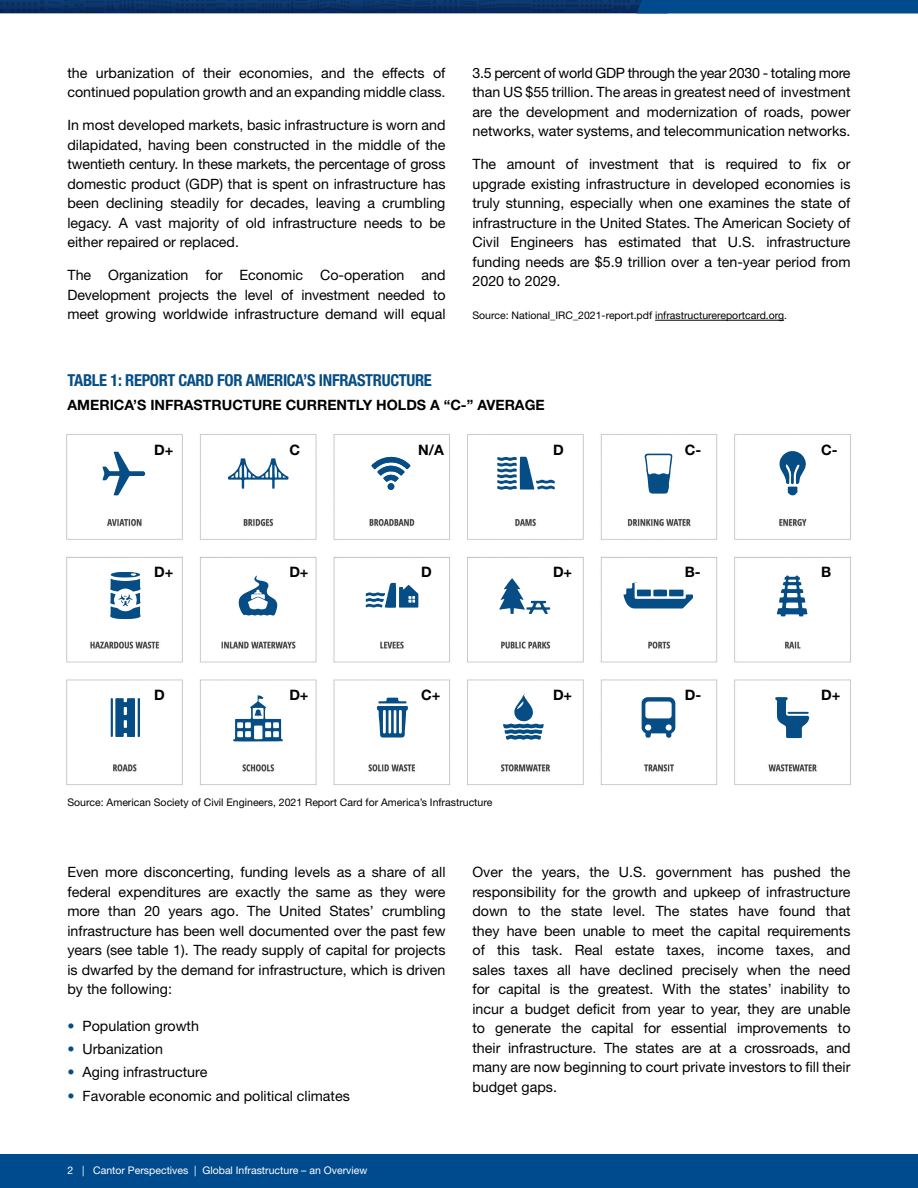
<style>
.page{position:relative;width:918px;height:1188px;background:#fff}
.page>*{position:absolute;margin:0;border:0;box-sizing:border-box;transform-origin:0 0}
.t1{font:700 condensed 16.5px "Helvetica Neue LT Std";letter-spacing:-.02em;color:#064d85}
.t2{font:700 14.4px "Helvetica Neue LT Std";color:#000}
.t3{font:14.25px/19.5px "Helvetica Neue LT Std";color:#000;text-align:justify}
.t4{font:700 14.25px "Helvetica Neue LT Std";color:#000}
.t5{font:10.5px "Helvetica Neue LT Std";color:#000}
.t6{font:10.5px "Helvetica Neue LT Std";color:#fff}
.s1{color:#064d85}
</style>
<div class="page">
<hr style="left:655px;top:320px;width:129px;height:1px;background:#000">
<div style="left:0;top:1154px;width:918px;height:34px;background:#004b8d"></div>
<svg style="left:0;top:0;width:918px;height:14px"></svg>
<img style="left:66px;top:434px;width:785px;height:351px">
<div style="left:625px;top:446px;width:50px;height:54px;background:#fff"></div>
<div style="left:767px;top:446px;width:50px;height:54px;background:#fff"></div>
<div style="left:366px;top:446px;width:50px;height:54px;background:#fff"></div>
<div style="left:221px;top:457px;width:71px;height:42px;background:#fff"></div>
<div style="left:98px;top:446px;width:51px;height:54px;background:#fff"></div>
<svg style="left:103px;top:452px;width:42px;height:43px"></svg>
<svg style="left:228px;top:458px;width:60px;height:31px"></svg>
<svg style="left:487px;top:446px;width:71px;height:54px"></svg>
<svg style="left:644px;top:454px;width:28px;height:40px"></svg>
<svg style="left:779px;top:451px;width:27px;height:45px"></svg>
<svg style="left:371px;top:457px;width:39px;height:32px"></svg>
<div style="left:388px;top:483px;width:6px;height:7px;background:#064d85;border-radius:50%"></div>
<div style="left:100px;top:567px;width:50px;height:58px;background:#fff"></div>
<div style="left:767px;top:566px;width:50px;height:59px;background:#fff"></div>
<div style="left:233px;top:567px;width:50px;height:58px;background:#fff"></div>
<div style="left:352px;top:583px;width:70px;height:42px;background:#fff"></div>
<div style="left:623px;top:583px;width:70px;height:42px;background:#fff"></div>
<div style="left:488px;top:578px;width:62px;height:47px;background:#fff"></div>
<svg style="left:239px;top:576px;width:39px;height:40px"></svg>
<svg style="left:110px;top:572px;width:31px;height:47px"></svg>
<svg style="left:777px;top:575px;width:31px;height:42px"></svg>
<svg style="left:366px;top:583px;width:52px;height:25px"></svg>
<svg style="left:499px;top:578px;width:51px;height:36px"></svg>
<svg style="left:623px;top:583px;width:70px;height:26px"></svg>
<div style="left:107px;top:695px;width:40px;height:46px;background:#fff"></div>
<div style="left:372px;top:695px;width:41px;height:46px;background:#fff"></div>
<div style="left:498px;top:695px;width:50px;height:46px;background:#fff"></div>
<div style="left:632px;top:695px;width:50px;height:46px;background:#fff"></div>
<div style="left:767px;top:695px;width:50px;height:46px;background:#fff"></div>
<div style="left:216px;top:690px;width:71px;height:53px;background:#fff"></div>
<svg style="left:775px;top:697px;width:34px;height:41px"></svg>
<svg style="left:642px;top:697px;width:33px;height:41px"></svg>
<svg style="left:111px;top:698px;width:29px;height:39px"></svg>
<svg style="left:233px;top:695px;width:50px;height:47px"></svg>
<svg style="left:377px;top:698px;width:31px;height:40px"></svg>
<svg style="left:503px;top:695px;width:41px;height:45px"></svg>
<p class="t3" style="left:68px;top:63px;width:379px">the urbanization of their economies, and the effects of continued population growth and an expanding middle class.</p>
<p class="t3" style="left:68px;top:115px;width:380px">In most developed markets, basic infrastructure is worn and dilapidated, having been constructed in the middle of the twentieth century. In these markets, the percentage of gross domestic product (GDP) that is spent on infrastructure has been declining steadily for decades, leaving a crumbling legacy. A vast majority of old infrastructure needs to be either repaired or replaced.</p>
<p class="t3" style="left:68px;top:265px;width:380px">The Organization for Economic Co-operation and Development projects the level of investment needed to meet growing worldwide infrastructure demand will equal</p>
<p class="t3" style="left:472px;top:63px;width:380px">3.5 percent of world GDP through the year 2030 - totaling more than US $55 trillion. The areas in greatest need of investment are the development and modernization of roads, power networks, water systems, and telecommunication networks.</p>
<p class="t3" style="left:472px;top:154px;width:380px">The amount of investment that is required to fix or upgrade existing infrastructure in developed economies is truly stunning, especially when one examines the state of infrastructure in the United States. The American Society of Civil Engineers has estimated that U.S. infrastructure funding needs are $5.9 trillion over a ten-year period from 2020 to 2029.</p>
<p class="t5" style="left:472px;top:309px;width:316px">Source: National_IRC_2021-report.pdf infrastructurereportcard.org.</p>
<p class="t1" style="left:68px;top:371px;width:366px">TABLE 1: REPORT CARD FOR AMERICA’S INFRASTRUCTURE</p>
<p class="t4" style="left:68px;top:397px;width:479px">AMERICA’S INFRASTRUCTURE CURRENTLY HOLDS A “C-” AVERAGE</p>
<p class="t2" style="left:154px;top:441px;width:21px">D+</p>
<p class="t2" style="left:289px;top:441px;width:12px">C</p>
<p class="t2" style="left:418px;top:441px;width:27px">N/A</p>
<p class="t2" style="left:553px;top:441px;width:12px">D</p>
<p class="t2" style="left:685px;top:441px;width:18px">C-</p>
<p class="t2" style="left:821px;top:441px;width:18px">C-</p>
<p class="t2" style="left:154px;top:563px;width:21px">D+</p>
<p class="t2" style="left:289px;top:563px;width:21px">D+</p>
<p class="t2" style="left:421px;top:563px;width:12px">D</p>
<p class="t2" style="left:553px;top:563px;width:21px">D+</p>
<p class="t2" style="left:685px;top:563px;width:17px">B-</p>
<p class="t2" style="left:821px;top:563px;width:12px">B</p>
<p class="t2" style="left:154px;top:686px;width:12px">D</p>
<p class="t2" style="left:289px;top:686px;width:21px">D+</p>
<p class="t2" style="left:421px;top:686px;width:21px">C+</p>
<p class="t2" style="left:553px;top:686px;width:21px">D+</p>
<p class="t2" style="left:685px;top:686px;width:18px">D-</p>
<p class="t2" style="left:821px;top:686px;width:21px">D+</p>
<p class="t5" style="left:68px;top:796px;width:426px">Source: American Society of Civil Engineers, 2021 Report Card for America’s Infrastructure</p>
<p class="t3" style="left:68px;top:862px;width:380px">Even more disconcerting, funding levels as a share of all federal expenditures are exactly the same as they were more than 20 years ago. The United States’ crumbling infrastructure has been well documented over the past few years (see table 1). The ready supply of capital for projects is dwarfed by the demand for infrastructure, which is driven by the following:</p>
<p class="t3" style="left:68px;top:1016px;width:133px"><span class="s1">•</span> Population growth</p>
<p class="t3" style="left:68px;top:1039px;width:97px"><span class="s1">•</span> Urbanization</p>
<p class="t3" style="left:68px;top:1062px;width:141px"><span class="s1">•</span> Aging infrastructure</p>
<p class="t3" style="left:68px;top:1086px;width:284px"><span class="s1">•</span> Favorable economic and political climates</p>
<p class="t6" style="left:68px;top:1164px;width:301px">2 | Cantor Perspectives | Global Infrastructure – an Overview</p>
<p class="t3" style="left:472px;top:862px;width:380px">Over the years, the U.S. government has pushed the responsibility for the growth and upkeep of infrastructure down to the state level. The states have found that they have been unable to meet the capital requirements of this task. Real estate taxes, income taxes, and sales taxes all have declined precisely when the need for capital is the greatest. With the states’ inability to incur a budget deficit from year to year, they are unable to generate the capital for essential improvements to their infrastructure. The states are at a crossroads, and many are now beginning to court private investors to fill their budget gaps.</p>
</div>
